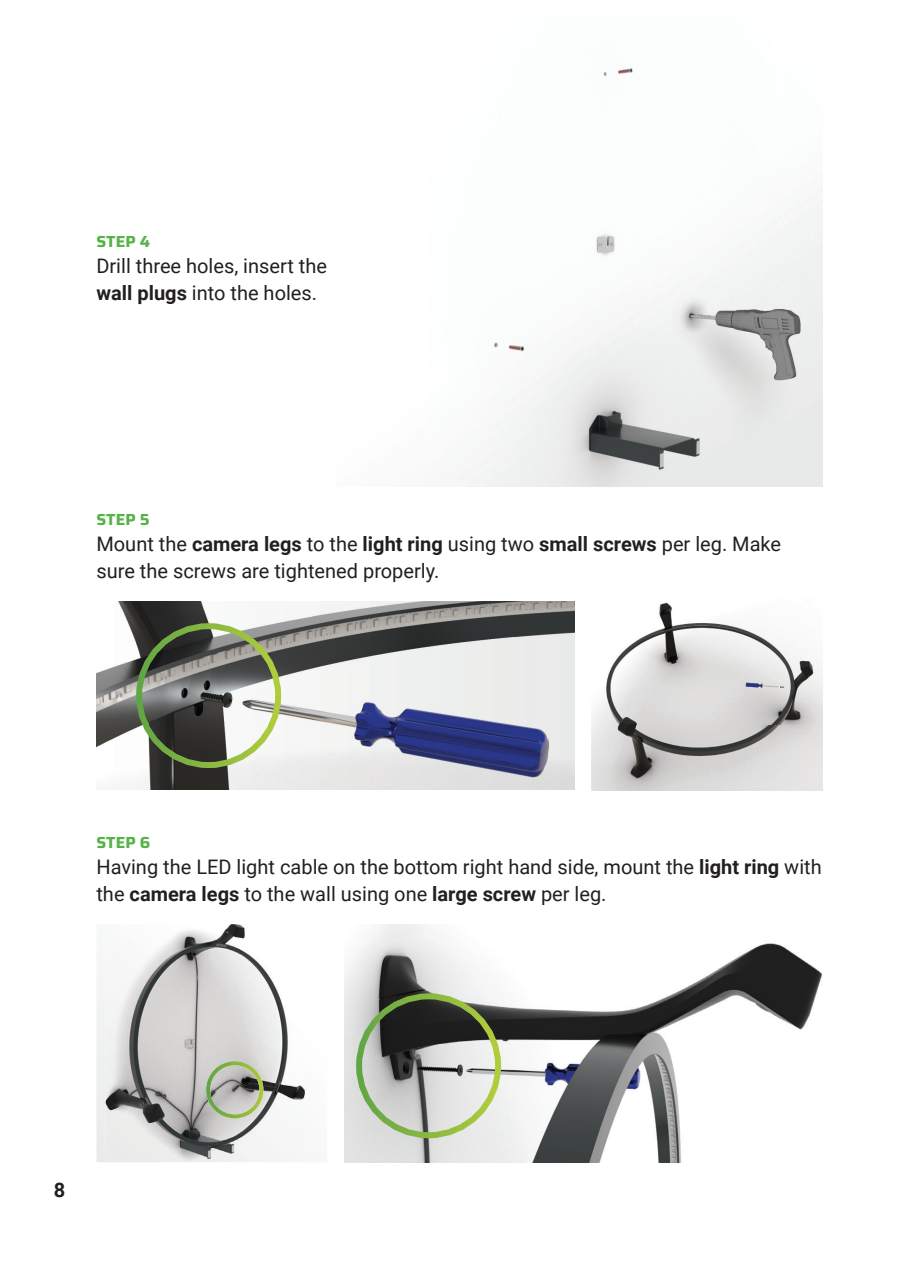
<style>
.page{position:relative;width:902px;height:1270px;background:#fff}
.page>*{position:absolute;margin:0;border:0;box-sizing:border-box;transform-origin:0 0}
.t1{font:20px/27px "Roboto";color:#231f20}
.t2{font:700 20px "Roboto";color:#231f20}
.t3{font:700 16px "Saira";color:#56b347}
.s1{font-weight:700}
</style>
<div class="page">
<img style="left:344px;top:924px;width:478px;height:238px">
<img style="left:444px;top:68px;width:378px;height:418px">
<div style="left:356px;top:993px;width:145px;height:145px;border:6px solid #fff;border-radius:50%"></div>
<div style="left:96px;top:967px;width:9px;height:195px;background:#eff1f0"></div>
<img style="left:105px;top:924px;width:200px;height:238px">
<img style="left:206px;top:1061px;width:57px;height:57px">
<img style="left:591px;top:602px;width:231px;height:188px">
<img style="left:96px;top:601px;width:478px;height:189px">
<div style="left:136px;top:623px;width:145px;height:145px;border:6px solid #fff;border-radius:50%"></div>
<p class="t3" style="left:96px;top:229px;width:55px">STEP 4</p>
<p class="t1" style="left:96px;top:252px;width:232px">Drill three holes, insert the <span class="s1">wall plugs</span> into the holes.</p>
<p class="t3" style="left:96px;top:506px;width:55px">STEP 5</p>
<p class="t1" style="left:96px;top:530px;width:686px">Mount the <span class="s1">camera legs</span> to the <span class="s1">light ring</span> using two <span class="s1">small screws</span> per leg. Make sure the screws are tightened properly.</p>
<p class="t3" style="left:96px;top:829px;width:55px">STEP 6</p>
<p class="t1" style="left:96px;top:853px;width:726px">Having the LED light cable on the bottom right hand side, mount the <span class="s1">light ring</span> with the <span class="s1">camera legs</span> to the wall using one <span class="s1">large screw</span> per leg.</p>
<p class="t2" style="left:54px;top:1175px;width:13px">8</p>
</div>
